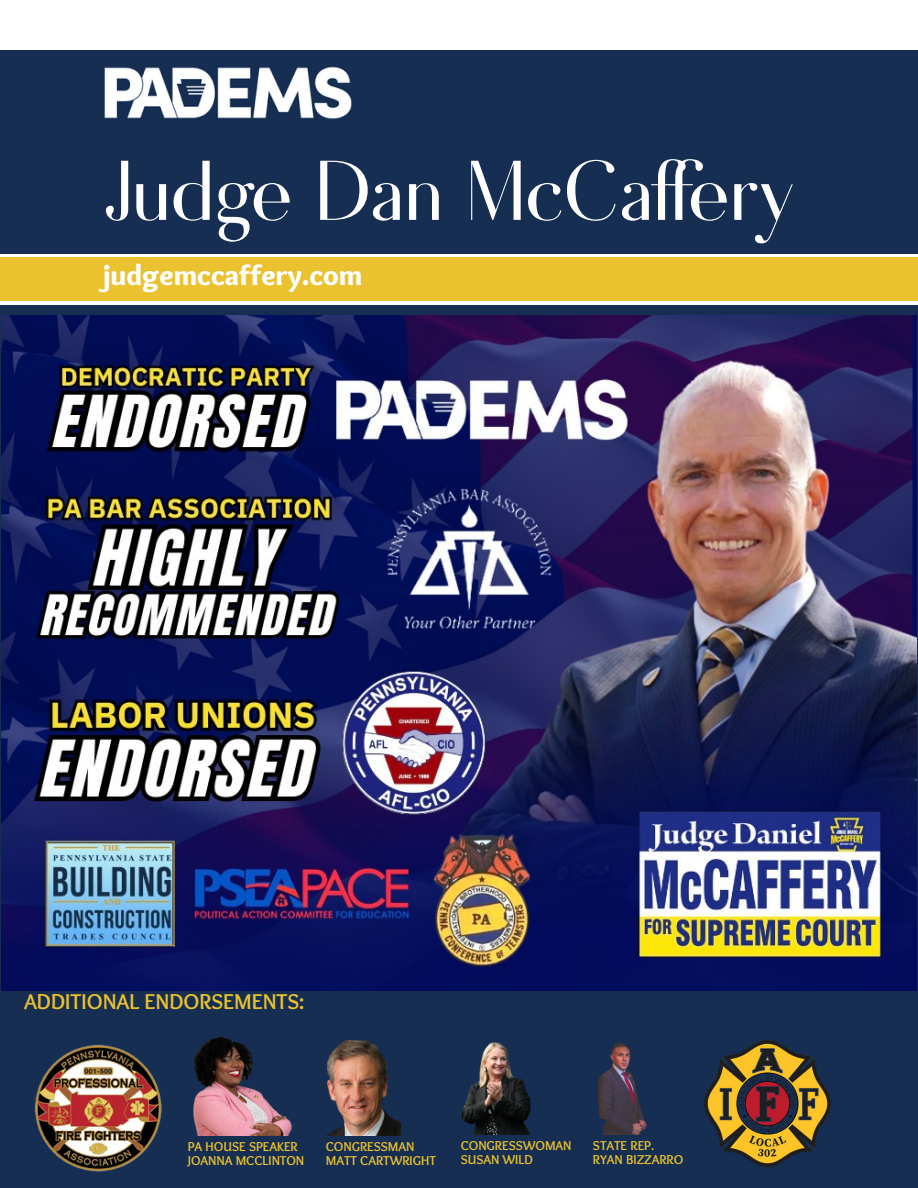
<style>
.page{position:relative;width:918px;height:1188px;background:#fff}
.page>*{position:absolute;margin:0;border:0;box-sizing:border-box;transform-origin:0 0}
.t1{font:113.1px "Fiona";color:#fff}
.t2{font:900 28.95px "Sukar";color:#fff}
.t3{font:700 22.35px "Sukar";color:#eac230}
.t4{font:700 13.35px "Sukar";color:#eac230}
</style>
<div class="page">
<div style="left:0;top:257px;width:918px;height:44px;background:#eac230"></div>
<div style="left:0;top:50px;width:918px;height:203px;background:#162e51"></div>
<img style="left:104px;top:66px;width:248px;height:53px">
<div style="left:0;top:306px;width:918px;height:882px;background:#162e51"></div>
<img style="left:1px;top:315px;width:916px;height:675px">
<img style="left:34px;top:1044px;width:128px;height:128px">
<img style="left:193px;top:1036px;width:99px;height:100px">
<img style="left:326px;top:1040px;width:75px;height:95px">
<img style="left:461px;top:1042px;width:70px;height:92px">
<img style="left:704px;top:1040px;width:127px;height:127px">
<img style="left:597px;top:1042px;width:50px;height:92px">
<p class="t1" style="left:102px;top:129px;width:694px">Judge Dan McCafery</p>
<p class="t2" style="left:102px;top:259px;width:262px">judgemccaffery.com</p>
<p class="t3" style="left:24px;top:989px;width:282px">ADDITIONAL ENDORSEMENTS:</p>
<p class="t4" style="left:188px;top:1139px;width:112px">PA HOUSE SPEAKER</p>
<p class="t4" style="left:188px;top:1153px;width:118px">JOANNA MCCLINTON</p>
<p class="t4" style="left:326px;top:1139px;width:90px">CONGRESSMAN</p>
<p class="t4" style="left:326px;top:1153px;width:112px">MATT CARTWRIGHT</p>
<p class="t4" style="left:461px;top:1138px;width:112px">CONGRESSWOMAN</p>
<p class="t4" style="left:461px;top:1152px;width:74px">SUSAN WILD</p>
<p class="t4" style="left:593px;top:1138px;width:63px">STATE REP.</p>
<p class="t4" style="left:593px;top:1152px;width:92px">RYAN BIZZARRO</p>
</div>
